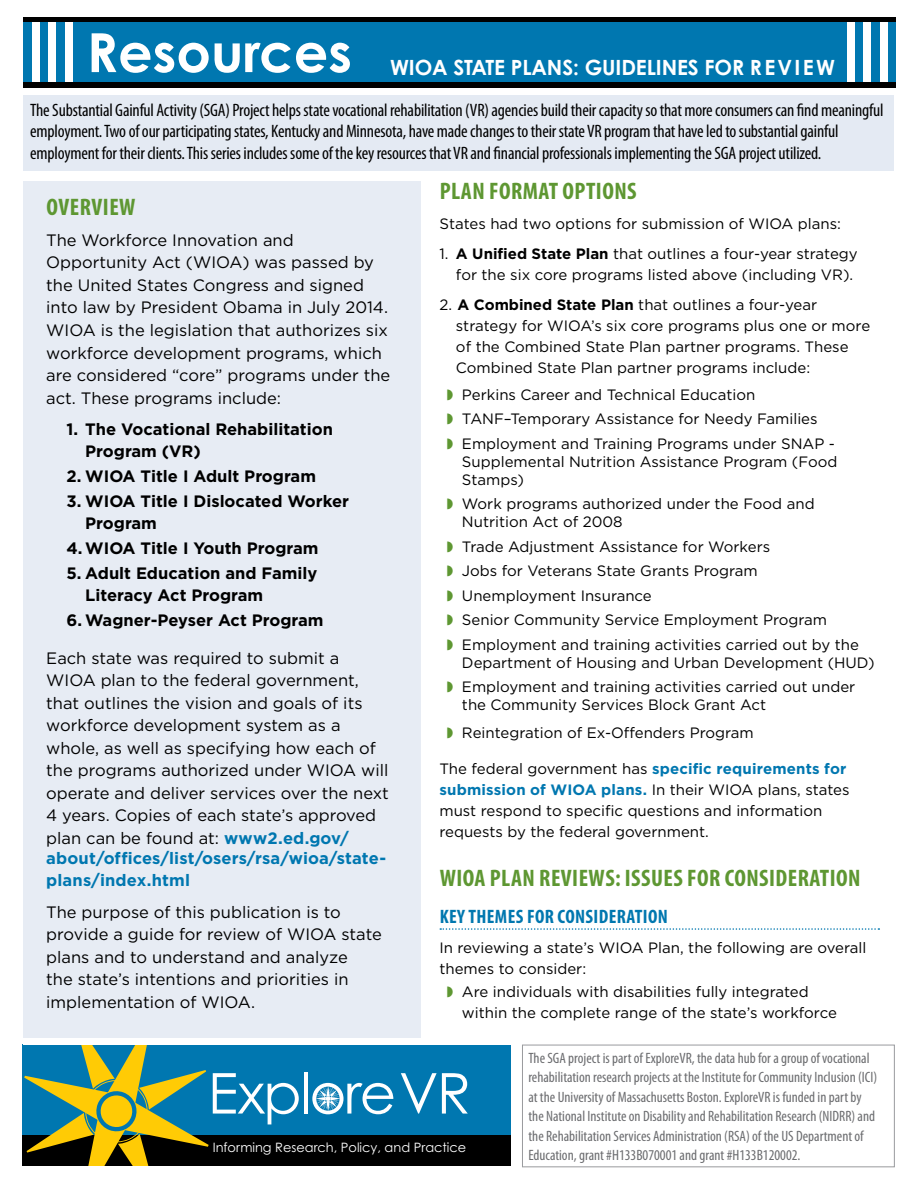
<style>
.page{position:relative;width:918px;height:1188px;background:#fff}
.page>*{position:absolute;margin:0;border:0;box-sizing:border-box;transform-origin:0 0}
.t1{font:700 54px "Century Gothic";color:#fff}
.t2{font:700 condensed 24px "Myriad Pro";letter-spacing:.02em;color:#5e9732}
.t3{font:700 21px "Century Gothic";letter-spacing:-.005em;color:#fff}
.t4{font:700 condensed 19.5px "Myriad Pro";letter-spacing:.02em;color:#0077af}
.t5{font:condensed 18px/21.6px "Myriad Pro";letter-spacing:-.01em;color:#000}
.t6{font:16.5px/22.5px "Gotham HTF";color:#000}
.t7{font:700 16.5px/22.5px "Gotham HTF";color:#000}
.t8{font:700 16.5px/22.5px "Gotham HTF";letter-spacing:.005em;color:#0077b0}
.t9{font:15px/21px "Gotham HTF";color:#000}
.t10{font:condensed 15px/19.5px "Myriad Pro";color:#6b6c6f}
.t11{font:12.9px "Century Gothic";color:#fff}
.s1{font-weight:700;color:#0077b0}
.s2{font-weight:700}
.s3{color:#5e9732}
</style>
<div class="page">
<div style="left:23px;top:1045px;width:488px;height:107px;background:#0077b0"></div>
<div style="left:23px;top:1135px;width:488px;height:32px;background:#000"></div>
<svg style="left:24px;top:1045px;width:275px;height:122px"></svg>
<hr style="left:304px;top:1072px;width:3px;height:42px;background:#fff">
<svg style="left:401px;top:1073px;width:67px;height:41px"></svg>
<svg style="left:312px;top:1083px;width:81px;height:31px"></svg>
<div style="left:23px;top:181px;width:398px;height:857px;background:#e7ecf4"></div>
<svg style="left:440px;top:928px;width:439px;height:2px"></svg>
<div style="left:23px;top:95px;width:871px;height:76px;background:#e4eaf3"></div>
<div style="left:23px;top:74px;width:873px;height:14px;background:#000"></div>
<div style="left:23px;top:22px;width:873px;height:60px;background:#0077b0"></div>
<div style="left:32px;top:0;width:8px;height:82px;background:#fff"></div>
<div style="left:49px;top:0;width:7px;height:82px;background:#fff"></div>
<div style="left:65px;top:0;width:8px;height:82px;background:#fff"></div>
<div style="left:847px;top:0;width:8px;height:82px;background:#fff"></div>
<div style="left:864px;top:0;width:7px;height:82px;background:#fff"></div>
<div style="left:880px;top:0;width:8px;height:82px;background:#fff"></div>
<hr style="left:23px;top:18px;width:873px;height:4px;background:#000">
<div style="left:522px;top:1045px;width:373px;height:122px;border:1px solid #999b9e"></div>
<h1 class="t1" style="left:87px;top:19px;width:267px">Resources</h1>
<h3 class="t3" style="left:390px;top:54px;width:446px">WIOA STATE PLANS: GUIDELINES FOR REVIEW</h3>
<p class="t5" style="left:30px;top:99px;width:855px">The Substantial Gainful Activity (SGA) Project helps state vocational rehabilitation (VR) agencies build their capacity so that more consumers can find meaningful employment. Two of our participating states, Kentucky and Minnesota, have made changes to their state VR program that have led to substantial gainful employment for their clients. This series includes some of the key resources that VR and financial professionals implementing the SGA project utilized.</p>
<h2 class="t2" style="left:47px;top:193px;width:91px">OVERVIEW</h2>
<p class="t6" style="left:46px;top:229px;width:345px">The Workforce Innovation and Opportunity Act (WIOA) was passed by the United States Congress and signed into law by President Obama in July 2014.<br>WIOA is the legislation that authorizes six workforce development programs, which are considered “core” programs under the act. These programs include:</p>
<p class="t7" style="left:85px;top:417px;width:249px;text-indent:-19px">1. The Vocational Rehabilitation<br>Program (VR)</p>
<p class="t7" style="left:67px;top:465px;width:251px">2. WIOA Title I Adult Program</p>
<p class="t7" style="left:85px;top:489px;width:265px;text-indent:-19px">3. WIOA Title I Dislocated Worker<br>Program</p>
<p class="t7" style="left:67px;top:536px;width:253px">4. WIOA Title I Youth Program</p>
<p class="t7" style="left:85px;top:561px;width:234px;text-indent:-19px">5. Adult Education and Family<br>Literacy Act Program</p>
<p class="t7" style="left:67px;top:608px;width:259px">6. Wagner-Peyser Act Program</p>
<p class="t6" style="left:46px;top:647px;width:344px">Each state was required to submit a WIOA plan to the federal government, that outlines the vision and goals of its workforce development system as a whole, as well as specifying how each of the programs authorized under WIOA will operate and deliver services over the next 4 years. Copies of each state’s approved plan can be found at: <span class="s1">www2.ed.gov/</span></p>
<p class="t8" style="left:46px;top:846px;width:341px">about/offices/list/osers/rsa/wioa/state&shy;plans/index.html</p>
<p class="t6" style="left:46px;top:900px;width:337px">The purpose of this publication is to provide a guide for review of WIOA state plans and to understand and analyze<br>the state’s intentions and priorities in implementation of WIOA.</p>
<h2 class="t2" style="left:440px;top:178px;width:198px">PLAN FORMAT OPTIONS</h2>
<p class="t9" style="left:439px;top:213px;width:403px">States had two options for submission of WIOA plans:</p>
<p class="t9" style="left:456px;top:243px;width:403px;text-indent:-16px">1. <span class="s2">A Unified State Plan</span> that outlines a four-year strategy for the six core programs listed above (including VR).</p>
<p class="t9" style="left:456px;top:294px;width:416px;text-indent:-16px">2. <span class="s2">A Combined State Plan</span> that outlines a four-year strategy for WIOA’s six core programs plus one or more of the Combined State Plan partner programs. These Combined State Plan partner programs include:</p>
<p class="t9" style="left:447px;top:382px;width:390px;line-height:24.5px"><span class="s3">◗</span> Perkins Career and Technical Education<br><span class="s3">◗</span> TANF–Temporary Assistance for Needy Families<br><span class="s3">◗</span> Employment and Training Programs under SNAP -</p>
<p class="t9" style="left:462px;top:452px;width:377px;line-height:18px">Supplemental Nutrition Assistance Program (Food<br>Stamps)</p>
<p class="t9" style="left:462px;top:495px;width:354px;line-height:18px;text-indent:-15px"><span class="s3">◗</span> Work programs authorized under the Food and<br>Nutrition Act of 2008</p>
<p class="t9" style="left:447px;top:534px;width:414px;line-height:24.5px"><span class="s3">◗</span> Trade Adjustment Assistance for Workers<br><span class="s3">◗</span> Jobs for Veterans State Grants Program<br><span class="s3">◗</span> Unemployment Insurance<br><span class="s3">◗</span> Senior Community Service Employment Program<br><span class="s3">◗</span> Employment and training activities carried out by the</p>
<p class="t9" style="left:447px;top:650px;width:429px;line-height:24.5px;text-indent:15px">Department of Housing and Urban Development (HUD) <span class="s3">◗</span> Employment and training activities carried out under</p>
<p class="t9" style="left:447px;top:691px;width:321px;line-height:27.5px;text-indent:15px">the Community Services Block Grant Act <span class="s3">◗</span> Reintegration of Ex-Offenders Program</p>
<p class="t9" style="left:439px;top:758px;width:412px">The federal government has <span class="s1">specific requirements for submission of WIOA plans.</span> In their WIOA plans, states must respond to specific questions and information requests by the federal government.</p>
<h2 class="t2" style="left:440px;top:865px;width:422px">WIOA PLAN REVIEWS: ISSUES FOR CONSIDERATION</h2>
<h3 class="t4" style="left:440px;top:906px;width:230px">KEY THEMES FOR CONSIDERATION</h3>
<p class="t9" style="left:439px;top:937px;width:428px">In reviewing a state’s WIOA Plan, the following are overall themes to consider:</p>
<p class="t9" style="left:462px;top:981px;width:376px;text-indent:-15px"><span class="s3">◗</span> Are individuals with disabilities fully integrated within the complete range of the state’s workforce</p>
<p class="t11" style="left:213px;top:1140px;width:255px">Informing Research, Policy, and Practice</p>
<p class="t10" style="left:528px;top:1048px;width:350px">The SGA project is part of ExploreVR, the data hub for a group of vocational rehabilitation research projects at the Institute for Community Inclusion (ICI) at the University of Massachusetts Boston. ExploreVR is funded in part by the National Institute on Disability and Rehabilitation Research (NIDRR) and the Rehabilitation Services Administration (RSA) of the US Department of Education, grant #H133B070001 and grant #H133B120002.</p>
</div>
